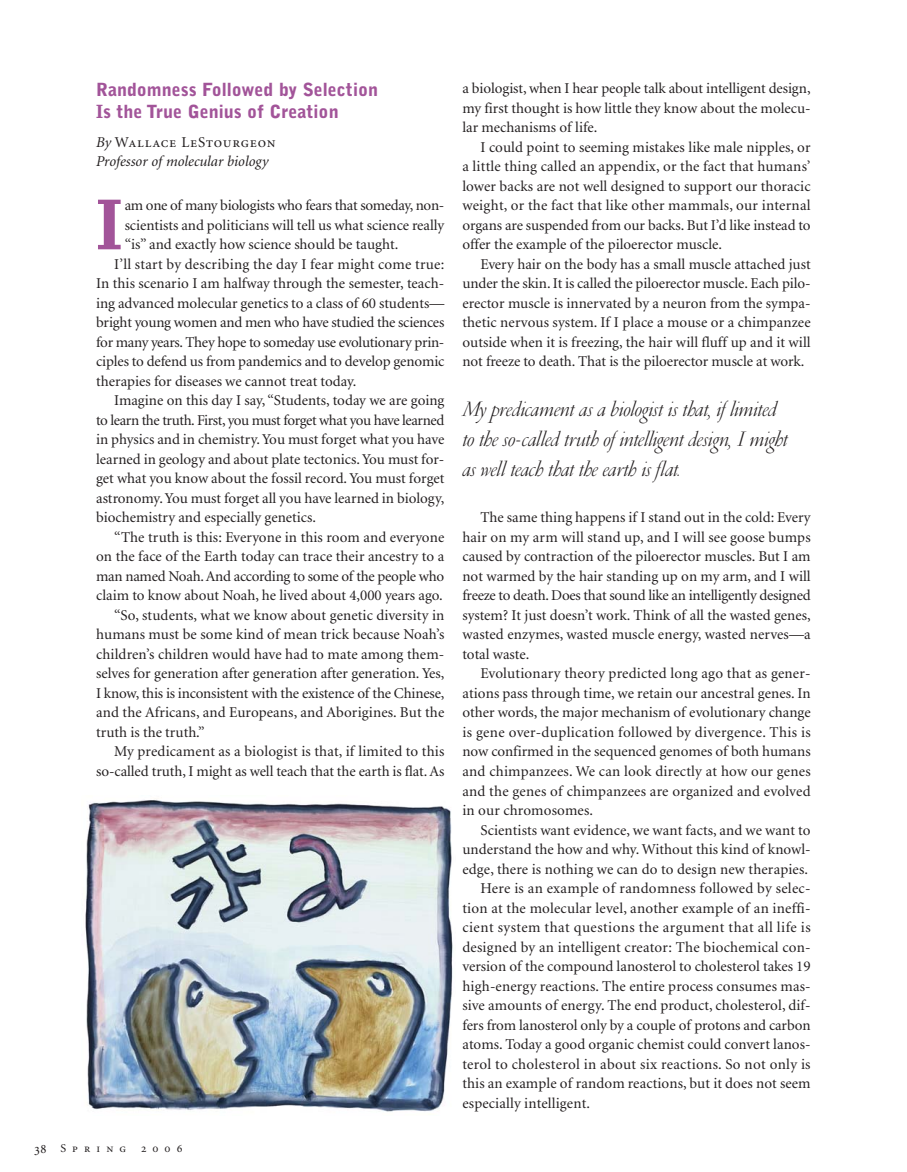
<style>
.page{position:relative;width:907px;height:1172px;background:#fff}
.page>*{position:absolute;margin:0;border:0;box-sizing:border-box;transform-origin:0 0}
.t1{font:900 67.65px "Bell Gothic";color:#a25499}
.t2{font:italic 300 21px/30px "Garamond";letter-spacing:.01em;color:#231f20}
.t3{font:900 18px/22.5px "Bell Gothic";color:#a25499}
.t4{font:15px "Minion";color:#231f20}
.t5{font:15px "Minion";letter-spacing:-.02em;color:#231f20}
.t6{font:15px "Minion";letter-spacing:.02em;color:#231f20}
.t7{font:15px "Minion";letter-spacing:-.03em;color:#231f20}
.t8{font:15px "Minion";letter-spacing:.025em;color:#231f20}
.t9{font:15px "Minion";letter-spacing:.03em;color:#231f20}
.t10{font:italic 15px/19.5px "Minion";color:#231f20}
.t11{font:12px "Minion Regular SC";letter-spacing:.505em;color:#231f20}
.s1{font-family:"Minion Regular SC";font-style:normal}
.s2{font-size:13.5px}
</style>
<div class="page">
<img style="left:85px;top:800px;width:368px;height:312px">
<p class="t3" style="left:96px;top:79px;width:283px">Randomness Followed by Selection<br>Is the True Genius of Creation</p>
<p class="t10" style="left:96px;top:134px;width:181px">By <span class="s1">Wallace LeStourgeon<br></span>Professor of molecular biology</p>
<p class="t1" style="left:96px;top:200px;width:28px">I</p>
<p class="t5" style="left:125px;top:200px;width:321px">am one of many biologists who fears that someday, non-</p>
<p class="t4" style="left:125px;top:219px;width:321px">scientists and politicians will tell us what science really</p>
<p class="t4" style="left:125px;top:239px;width:275px">“is” and exactly how science should be taught.</p>
<p class="t4" style="left:114px;top:258px;width:332px">I’ll start by describing the day I fear might come true:</p>
<p class="t4" style="left:96px;top:278px;width:349px">In this scenario I am halfway through the semester, teach-</p>
<p class="t4" style="left:96px;top:297px;width:350px">ing advanced molecular genetics to a class of 60 students—</p>
<p class="t4" style="left:96px;top:317px;width:349px">bright young women and men who have studied the sciences</p>
<p class="t5" style="left:96px;top:336px;width:350px">for many years. They hope to someday use evolutionary prin-</p>
<p class="t4" style="left:96px;top:356px;width:350px">ciples to defend us from pandemics and to develop genomic</p>
<p class="t4" style="left:96px;top:375px;width:262px">therapies for diseases we cannot treat today.</p>
<p class="t4" style="left:114px;top:395px;width:332px">Imagine on this day I say, “Students, today we are going</p>
<p class="t7" style="left:96px;top:414px;width:349px">to learn the truth. First, you must forget what you have learned</p>
<p class="t4" style="left:96px;top:434px;width:349px">in physics and in chemistry. You must forget what you have</p>
<p class="t4" style="left:96px;top:453px;width:350px">learned in geology and about plate tectonics. You must for-</p>
<p class="t4" style="left:96px;top:473px;width:350px">get what you know about the fossil record. You must forget</p>
<p class="t4" style="left:96px;top:492px;width:350px">astronomy. You must forget all you have learned in biology,</p>
<p class="t4" style="left:96px;top:512px;width:221px">biochemistry and especially genetics.</p>
<p class="t4" style="left:114px;top:531px;width:331px">“The truth is this: Everyone in this room and everyone</p>
<p class="t4" style="left:96px;top:551px;width:349px">on the face of the Earth today can trace their ancestry to a</p>
<p class="t4" style="left:96px;top:570px;width:349px">man named Noah. And according to some of the people who</p>
<p class="t4" style="left:96px;top:590px;width:348px">claim to know about Noah, he lived about 4,000 years ago.</p>
<p class="t4" style="left:114px;top:609px;width:332px">“So, students, what we know about genetic diversity in</p>
<p class="t4" style="left:96px;top:629px;width:349px">humans must be some kind of mean trick because Noah’s</p>
<p class="t4" style="left:96px;top:648px;width:350px">children’s children would have had to mate among them-</p>
<p class="t4" style="left:96px;top:668px;width:350px">selves for generation after generation after generation. Yes,</p>
<p class="t4" style="left:96px;top:687px;width:350px">I know, this is inconsistent with the existence of the Chinese,</p>
<p class="t4" style="left:96px;top:707px;width:349px">and the Africans, and Europeans, and Aborigines. But the</p>
<p class="t4" style="left:96px;top:726px;width:110px">truth is the truth.”</p>
<p class="t4" style="left:114px;top:746px;width:331px">My predicament as a biologist is that, if limited to this</p>
<p class="t4" style="left:96px;top:765px;width:349px">so-called truth, I might as well teach that the earth is flat. As</p>
<p class="t11" style="left:35px;top:1143px;width:93px"><span class="s2">38</span> Spring</p>
<p class="t11" style="left:141px;top:1143px;width:43px">2006</p>
<p class="t4" style="left:462px;top:83px;width:349px">a biologist, when I hear people talk about intelligent design,</p>
<p class="t4" style="left:462px;top:102px;width:349px">my first thought is how little they know about the molecu-</p>
<p class="t4" style="left:462px;top:122px;width:136px">lar mechanisms of life.</p>
<p class="t4" style="left:480px;top:141px;width:332px">I could point to seeming mistakes like male nipples, or</p>
<p class="t4" style="left:462px;top:161px;width:349px">a little thing called an appendix, or the fact that humans’</p>
<p class="t4" style="left:462px;top:180px;width:349px">lower backs are not well designed to support our thoracic</p>
<p class="t4" style="left:462px;top:200px;width:349px">weight, or the fact that like other mammals, our internal</p>
<p class="t4" style="left:462px;top:219px;width:350px">organs are suspended from our backs. But I’d like instead to</p>
<p class="t4" style="left:462px;top:239px;width:261px">offer the example of the piloerector muscle.</p>
<p class="t4" style="left:480px;top:258px;width:332px">Every hair on the body has a small muscle attached just</p>
<p class="t4" style="left:462px;top:278px;width:349px">under the skin. It is called the piloerector muscle. Each pilo-</p>
<p class="t4" style="left:462px;top:297px;width:349px">erector muscle is innervated by a neuron from the sympa-</p>
<p class="t4" style="left:462px;top:317px;width:350px">thetic nervous system. If I place a mouse or a chimpanzee</p>
<p class="t4" style="left:462px;top:336px;width:350px">outside when it is freezing, the hair will fluff up and it will</p>
<p class="t4" style="left:462px;top:356px;width:343px">not freeze to death. That is the piloerector muscle at work.</p>
<p class="t2" style="left:463px;top:396px;width:326px">My predicament as a biologist is that, if limited to the so-called truth of intelligent design, I might as well teach that the earth is flat.</p>
<p class="t4" style="left:480px;top:512px;width:331px">The same thing happens if I stand out in the cold: Every</p>
<p class="t4" style="left:462px;top:531px;width:349px">hair on my arm will stand up, and I will see goose bumps</p>
<p class="t4" style="left:462px;top:551px;width:349px">caused by contraction of the piloerector muscles. But I am</p>
<p class="t4" style="left:462px;top:570px;width:350px">not warmed by the hair standing up on my arm, and I will</p>
<p class="t4" style="left:462px;top:590px;width:350px">freeze to death. Does that sound like an intelligently designed</p>
<p class="t4" style="left:462px;top:609px;width:349px">system? It just doesn’t work. Think of all the wasted genes,</p>
<p class="t4" style="left:462px;top:629px;width:350px">wasted enzymes, wasted muscle energy, wasted nerves—a</p>
<p class="t4" style="left:462px;top:648px;width:68px">total waste.</p>
<p class="t4" style="left:480px;top:668px;width:332px">Evolutionary theory predicted long ago that as gener-</p>
<p class="t4" style="left:462px;top:687px;width:350px">ations pass through time, we retain our ancestral genes. In</p>
<p class="t4" style="left:462px;top:707px;width:350px">other words, the major mechanism of evolutionary change</p>
<p class="t8" style="left:462px;top:726px;width:350px">is gene over-duplication followed by divergence. This is</p>
<p class="t4" style="left:462px;top:746px;width:350px">now confirmed in the sequenced genomes of both humans</p>
<p class="t4" style="left:462px;top:765px;width:350px">and chimpanzees. We can look directly at how our genes</p>
<p class="t4" style="left:462px;top:785px;width:349px">and the genes of chimpanzees are organized and evolved</p>
<p class="t4" style="left:462px;top:804px;width:132px">in our chromosomes.</p>
<p class="t4" style="left:480px;top:824px;width:331px">Scientists want evidence, we want facts, and we want to</p>
<p class="t4" style="left:462px;top:843px;width:350px">understand the how and why. Without this kind of knowl-</p>
<p class="t4" style="left:462px;top:863px;width:347px">edge, there is nothing we can do to design new therapies.</p>
<p class="t6" style="left:480px;top:882px;width:331px">Here is an example of randomness followed by selec-</p>
<p class="t4" style="left:462px;top:902px;width:349px">tion at the molecular level, another example of an ineffi-</p>
<p class="t9" style="left:462px;top:921px;width:350px">cient system that questions the argument that all life is</p>
<p class="t4" style="left:462px;top:941px;width:350px">designed by an intelligent creator: The biochemical con-</p>
<p class="t4" style="left:462px;top:960px;width:349px">version of the compound lanosterol to cholesterol takes 19</p>
<p class="t4" style="left:462px;top:980px;width:349px">high-energy reactions. The entire process consumes mas-</p>
<p class="t4" style="left:462px;top:999px;width:349px">sive amounts of energy. The end product, cholesterol, dif-</p>
<p class="t4" style="left:462px;top:1019px;width:350px">fers from lanosterol only by a couple of protons and carbon</p>
<p class="t4" style="left:462px;top:1038px;width:349px">atoms. Today a good organic chemist could convert lanos-</p>
<p class="t6" style="left:462px;top:1058px;width:349px">terol to cholesterol in about six reactions. So not only is</p>
<p class="t4" style="left:462px;top:1077px;width:349px">this an example of random reactions, but it does not seem</p>
<p class="t4" style="left:462px;top:1097px;width:129px">especially intelligent.</p>
</div>
